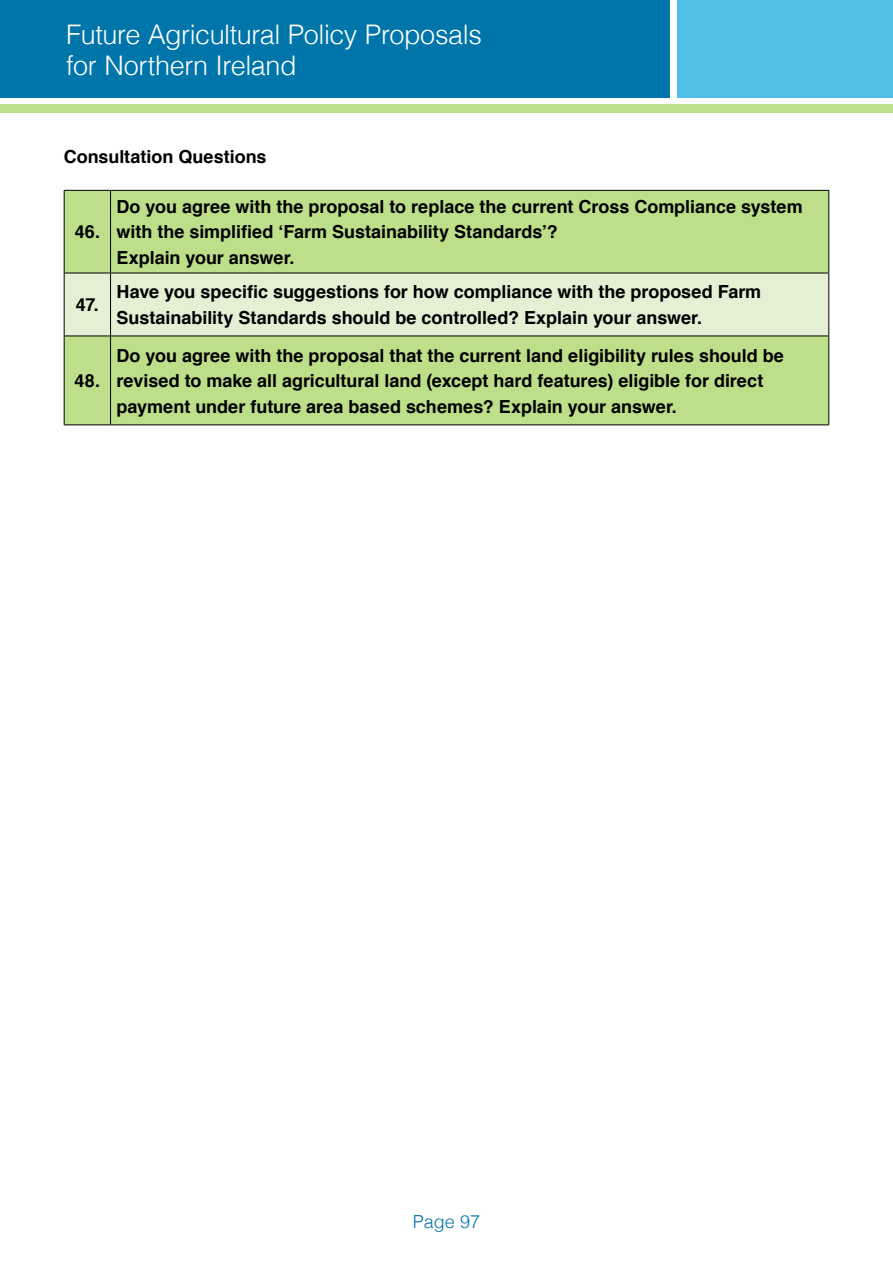
<style>
.page{position:relative;width:893px;height:1263px;background:#fff}
.page>*{position:absolute;margin:0;border:0;box-sizing:border-box;transform-origin:0 0}
.t1{font:300 27px/31.5px "Helvetica";letter-spacing:-.015em;color:#fff}
._1_3_Body_Text{font:700 18px/25.5px "Helvetica";color:#000}
.t2{font:300 18px "Helvetica";color:#0075a9}
</style>
<div class="page">
<div style="left:677px;top:0;width:216px;height:98px;background:#50c0e8"></div>
<div style="left:0;top:0;width:670px;height:98px;background:#0075a9"></div>
<div style="left:0;top:104px;width:893px;height:9px;background:#bedf89"></div>
<div style="left:65px;top:191px;width:763px;height:233px;background:#bedf89"></div>
<div style="left:65px;top:274px;width:763px;height:62px;background:#e3f0d3"></div>
<hr style="left:64px;top:190px;width:47px;height:1px;background:#000">
<hr style="left:64px;top:191px;width:1px;height:82px;background:#000">
<hr style="left:111px;top:190px;width:718px;height:1px;background:#000">
<hr style="left:110px;top:191px;width:1px;height:82px;background:#000">
<hr style="left:828px;top:191px;width:1px;height:82px;background:#000">
<hr style="left:64px;top:336px;width:47px;height:1px;background:#000">
<hr style="left:64px;top:336px;width:1px;height:88px;background:#000">
<hr style="left:111px;top:336px;width:718px;height:1px;background:#000">
<hr style="left:110px;top:336px;width:1px;height:88px;background:#000">
<hr style="left:828px;top:336px;width:1px;height:88px;background:#000">
<hr style="left:64px;top:273px;width:47px;height:1px;background:#000">
<hr style="left:64px;top:273px;width:1px;height:63px;background:#000">
<hr style="left:111px;top:273px;width:718px;height:1px;background:#000">
<hr style="left:110px;top:273px;width:1px;height:63px;background:#000">
<hr style="left:828px;top:273px;width:1px;height:63px;background:#000">
<hr style="left:64px;top:424px;width:47px;height:1px;background:#000">
<hr style="left:111px;top:424px;width:718px;height:1px;background:#000">
<h1 class="t1" style="left:66px;top:17px;width:417px">Future Agricultural Policy Proposals for Northern Ireland</h1>
<p class="_1_3_Body_Text" style="left:64px;top:144px;width:204px">Consultation Questions</p>
<p class="_1_3_Body_Text" style="left:75px;top:220px;width:25px">46.</p>
<p class="_1_3_Body_Text" style="left:76px;top:292px;width:22px">47.</p>
<p class="_1_3_Body_Text" style="left:75px;top:368px;width:25px">48.</p>
<p class="_1_3_Body_Text" style="left:117px;top:194px;width:688px">Do you agree with the proposal to replace the current Cross Compliance system with the simplified ‘Farm Sustainability Standards’?<br>Explain your answer.</p>
<p class="_1_3_Body_Text" style="left:117px;top:280px;width:646px">Have you specific suggestions for how compliance with the proposed Farm<br>Sustainability Standards should be controlled? Explain your answer.</p>
<p class="_1_3_Body_Text" style="left:117px;top:343px;width:669px">Do you agree with the proposal that the current land eligibility rules should be revised to make all agricultural land (except hard features) eligible for direct payment under future area based schemes? Explain your answer.</p>
<p class="t2" style="left:413px;top:1206px;width:69px">Page 97</p>
</div>
